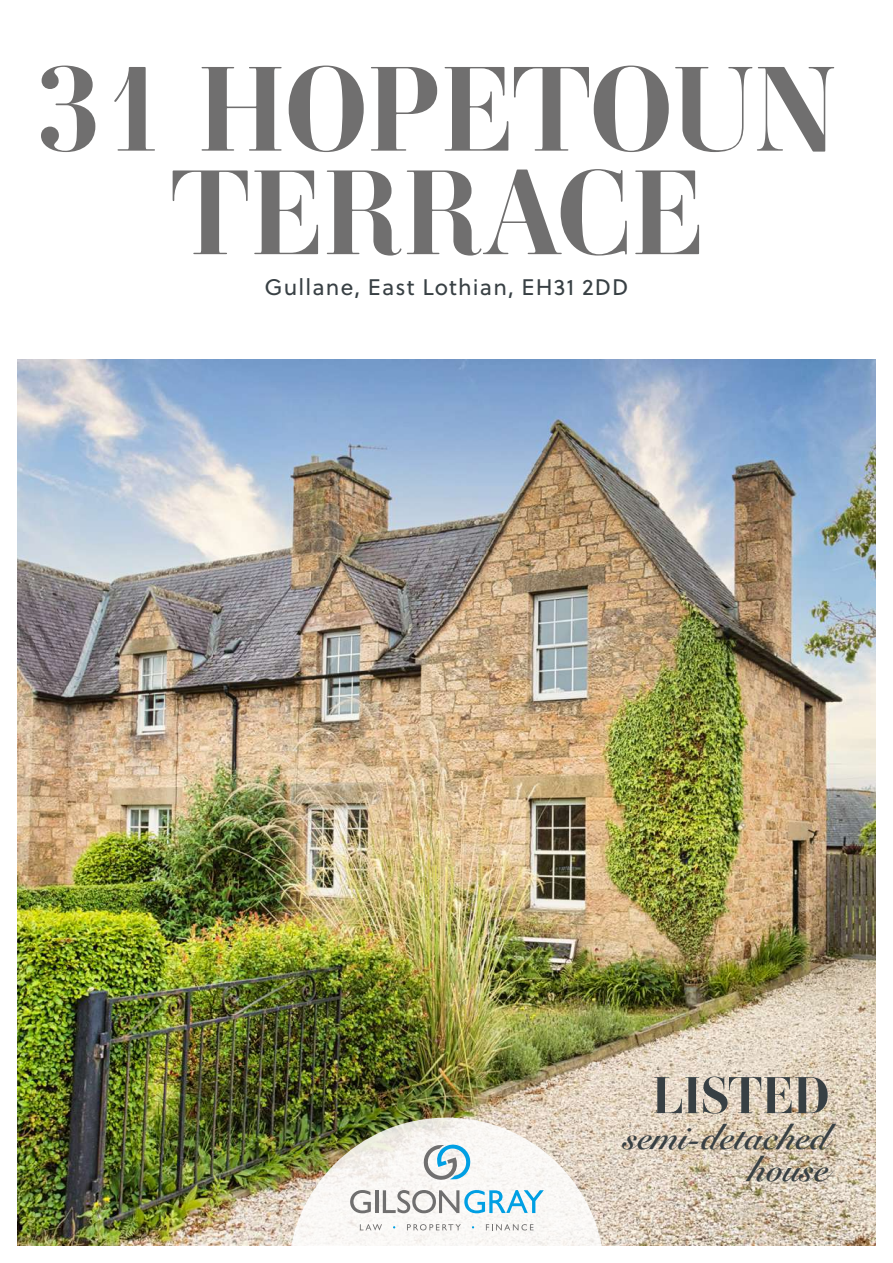
<style>
.page{position:relative;width:893px;height:1263px;background:#fff}
.page>*{position:absolute;margin:0;border:0;box-sizing:border-box;transform-origin:0 0}
.t1{font:700 118.5px/103.5px "Ambroise Std";color:#706f6f;text-align:center}
.t2{font:700 51px "Ambroise Std";color:#384044}
.t3{font:700 36.15px/31.5px "Snell Roundhand";color:#384044;text-align:right}
.t4{font:22.5px "Soleil";letter-spacing:.05em;color:#384044}
</style>
<div class="page">
<img style="left:17px;top:359px;width:858px;height:886px">
<img style="left:288px;top:1118px;width:317px;height:128px">
<svg style="left:350px;top:1190px;width:21px;height:23px"></svg>
<hr style="left:375px;top:1190px;width:3px;height:23px;background:#706f6f">
<svg style="left:383px;top:1190px;width:161px;height:23px"></svg>
<svg style="left:422px;top:1145px;width:50px;height:37px"></svg>
<svg style="left:360px;top:1224px;width:22px;height:6px"></svg>
<svg style="left:407px;top:1224px;width:54px;height:6px"></svg>
<svg style="left:486px;top:1224px;width:47px;height:6px"></svg>
<h1 class="t1" style="left:37px;top:59px;width:801px">31 HOPETOUN<br>TERRACE</h1>
<p class="t4" style="left:265px;top:271px;width:365px">Gullane, East Lothian, EH31 2DD</p>
<h2 class="t2" style="left:653px;top:1063px;width:178px">LISTED</h2>
<h3 class="t3" style="left:624px;top:1123px;width:206px">semi-detached house</h3>
</div>
